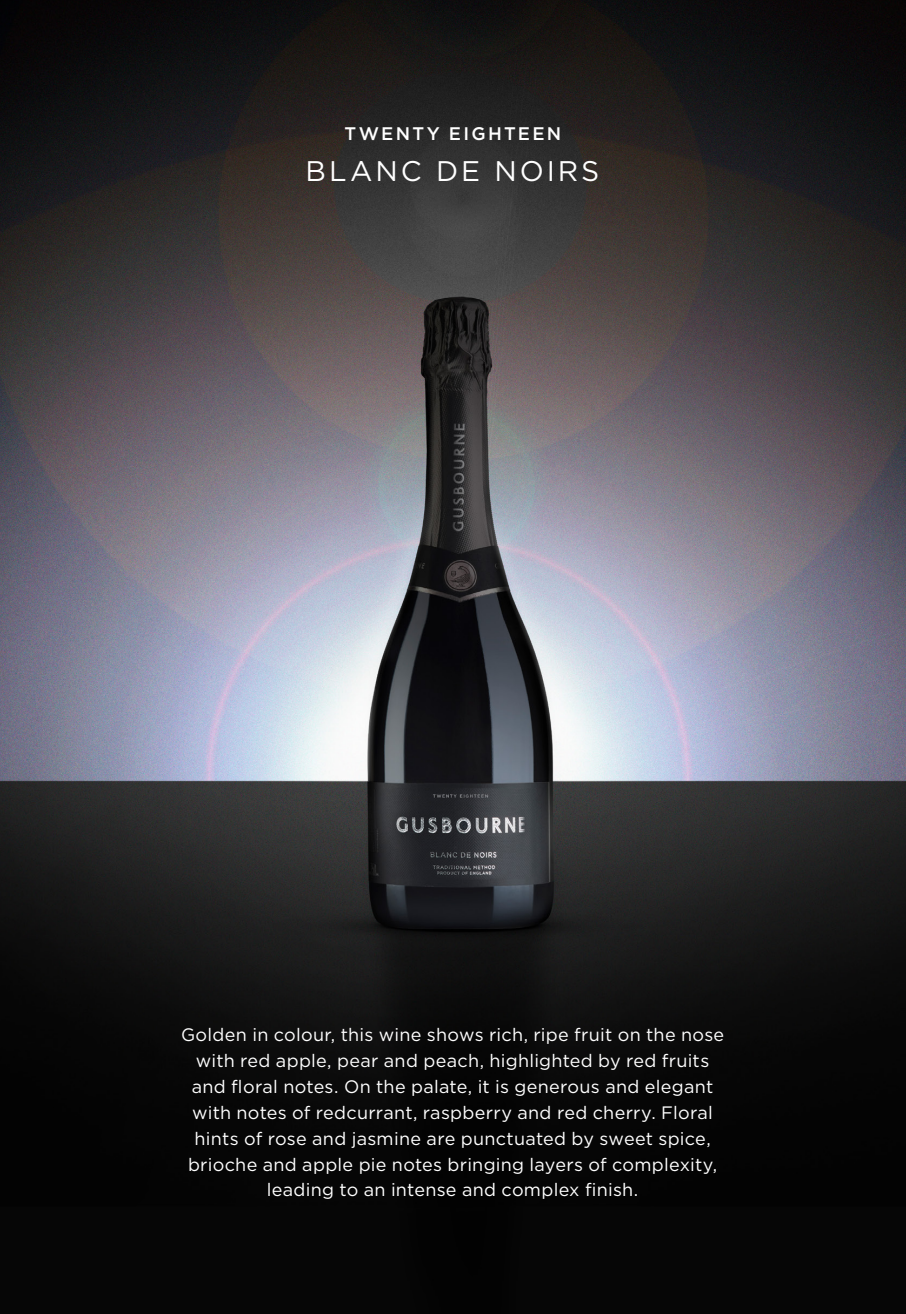
<style>
.page{position:relative;width:906px;height:1314px;background:#fff}
.page>*{position:absolute;margin:0;border:0;box-sizing:border-box;transform-origin:0 0}
.t1{font:28.35px "Gotham";letter-spacing:.105em;color:#fff}
.t2{font:500 18.22px "Gotham";letter-spacing:.125em;color:#fff}
.t3{font:18px/25.9px "Gotham";letter-spacing:.015em;color:#fff;text-align:center}
</style>
<div class="page">
<img style="left:0;top:0;width:906px;height:1314px">
<p class="t2" style="left:344px;top:122px;width:218px">TWENTY EIGHTEEN</p>
<h1 class="t1" style="left:306px;top:153px;width:295px">BLANC DE NOIRS</h1>
<p class="t3" style="left:181px;top:1021px;width:544px">Golden in colour, this wine shows rich, ripe fruit on the nose with red apple, pear and peach, highlighted by red fruits and floral notes. On the palate, it is generous and elegant with notes of redcurrant, raspberry and red cherry. Floral hints of rose and jasmine are punctuated by sweet spice, brioche and apple pie notes bringing layers of complexity, leading to an intense and complex finish.</p>
</div>
